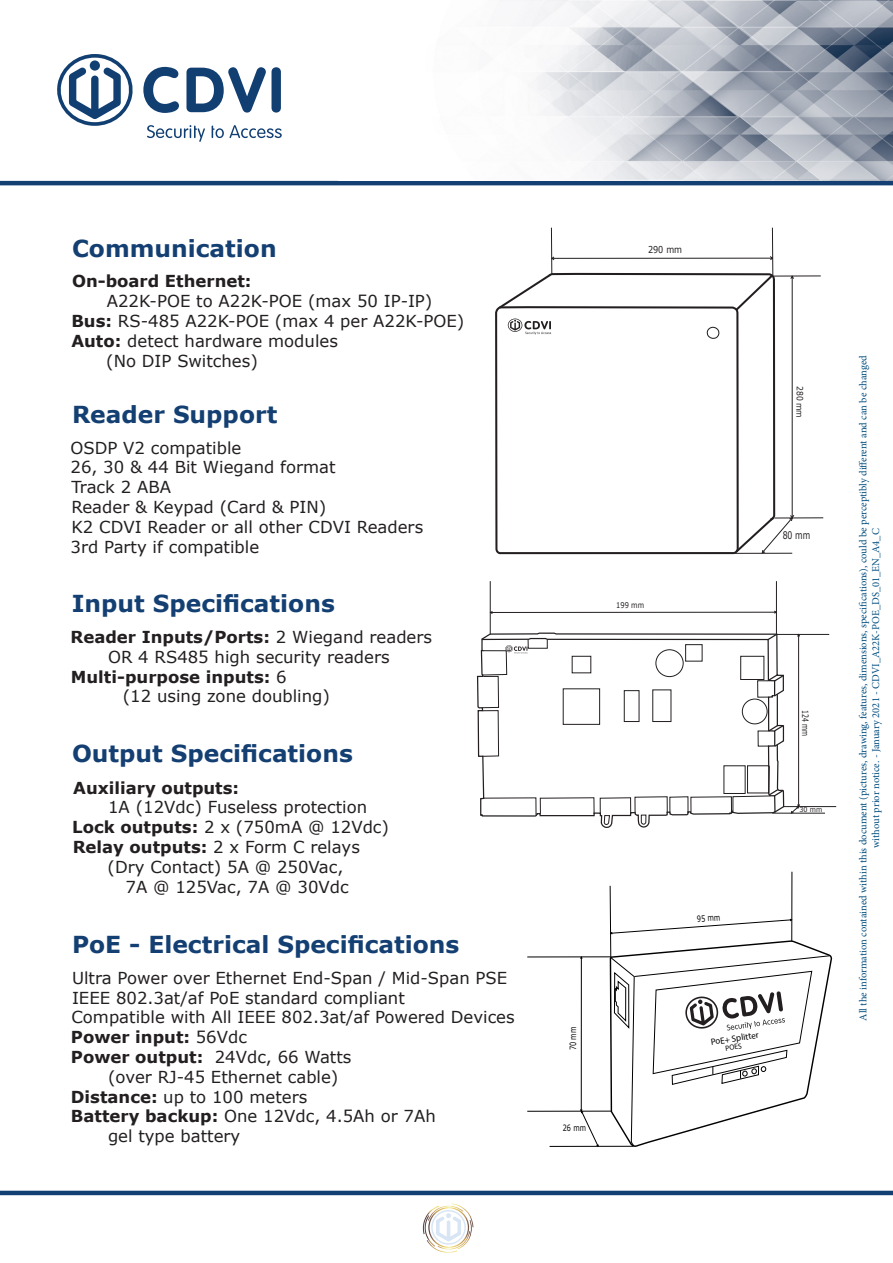
<style>
.page{position:relative;width:893px;height:1263px;background:#fff}
.page>*{position:absolute;margin:0;border:0;box-sizing:border-box;transform-origin:0 0}
.t1{font:700 23.4px "Verdana";color:#143f72}
.t2{font:16.5px "Verdana";color:#231f20}
.t3{font:700 16.5px "Verdana";color:#231f20}
.t4{font:10.5px/12.6px "Minion Pro";color:#014d7f;text-align:center}
.t5{font:10.5px "Verdana";color:#231f20;scale:.74 1}
.t6{font:9.45px "Verdana";color:#231f20;scale:.85 1}
.t7{font:9px "Myriad Pro";color:#000}
.t8{font:8.85px "Verdana";color:#231f20;scale:.7 1}
.t9{font:8.7px "Verdana";letter-spacing:-.01em;color:#000;scale:.75 1}
.t10{font:8.55px "Verdana";color:#231f20;scale:.89 1}
.t11{font:7.95px "Verdana";color:#231f20;scale:.83 1}
.t12{font:7.5px "Myriad Pro";color:#000}
.t13{font:6.9px "Verdana";color:#231f20;scale:.93 1}
.s1{font-weight:700}
.s2{font-weight:400}
</style>
<div class="page">
<hr style="left:0;top:1191px;width:893px;height:4px;background:#143f72">
<svg style="left:57px;top:54px;width:76px;height:72px"></svg>
<svg style="left:147px;top:125px;width:58px;height:17px"></svg>
<svg style="left:212px;top:125px;width:70px;height:13px"></svg>
<svg style="left:143px;top:67px;width:36px;height:46px"></svg>
<svg style="left:186px;top:67px;width:80px;height:46px"></svg>
<div style="left:272px;top:67px;width:9px;height:46px;background:#113f71;border-radius:5px"></div>
<hr style="left:0;top:181px;width:893px;height:4px;background:#143f72">
<svg style="left:480px;top:632px;width:305px;height:196px"></svg>
<hr style="left:490px;top:581px;width:1px;height:53px;background:#231f20">
<hr style="left:776px;top:581px;width:1px;height:53px;background:#231f20">
<hr style="left:776px;top:634px;width:53px;height:1px;background:#231f20">
<hr style="left:783px;top:806px;width:53px;height:1px;background:#231f20">
<hr style="left:772px;top:813px;width:53px;height:1px;background:#231f20">
<hr style="left:490px;top:612px;width:286px;height:1px;background:#231f20">
<hr style="left:798px;top:634px;width:1px;height:172px;background:#231f20">
<svg style="left:791px;top:804px;width:9px;height:9px"></svg>
<svg style="left:495px;top:308px;width:239px;height:247px"></svg>
<svg style="left:546px;top:313px;width:230px;height:209px"></svg>
<svg style="left:706px;top:326px;width:15px;height:15px"></svg>
<hr style="left:792px;top:276px;width:1px;height:242px;background:#231f20">
<svg style="left:497px;top:227px;width:324px;height:86px"></svg>
<svg style="left:734px;top:514px;width:89px;height:40px"></svg>
<svg style="left:507px;top:319px;width:44px;height:16px"></svg>
<img style="left:522px;top:0;width:371px;height:181px">
<svg style="left:527px;top:871px;width:303px;height:276px"></svg>
<svg style="left:423px;top:1203px;width:50px;height:50px"></svg>
<p class="t1" style="left:72px;top:233px;width:206px">Communication</p>
<p class="t3" style="left:72px;top:271px;width:181px">On-board Ethernet:</p>
<p class="t2" style="left:107px;top:291px;width:327px">A22K-POE to A22K-POE (max 50 IP-IP)</p>
<p class="t2" style="left:71px;top:310px;width:394px"><span class="s1">Bus:</span> RS-485 A22K-POE (max 4 per A22K-POE)</p>
<p class="t2" style="left:71px;top:330px;width:268px"><span class="s1">Auto:</span> detect hardware modules</p>
<p class="t2" style="left:106px;top:350px;width:153px">(No DIP Switches)</p>
<p class="t1" style="left:72px;top:399px;width:207px">Reader Support</p>
<p class="t2" style="left:70px;top:437px;width:172px">OSDP V2 compatible</p>
<p class="t2" style="left:70px;top:457px;width:267px">26, 30 &amp; 44 Bit Wiegand format</p>
<p class="t2" style="left:71px;top:477px;width:101px">Track 2 ABA</p>
<p class="t2" style="left:71px;top:496px;width:256px">Reader &amp; Keypad (Card &amp; PIN)</p>
<p class="t2" style="left:71px;top:516px;width:353px">K2 CDVI Reader or all other CDVI Readers</p>
<p class="t2" style="left:70px;top:536px;width:190px">3rd Party if compatible</p>
<p class="t1" style="left:72px;top:589px;width:265px">Input Specifications</p>
<p class="t3" style="left:70px;top:626px;width:363px">Reader Inputs/Ports: <span class="s2">2 Wiegand readers</span></p>
<p class="t2" style="left:108px;top:646px;width:283px">OR 4 RS485 high security readers</p>
<p class="t3" style="left:71px;top:666px;width:217px">Multi-purpose inputs: <span class="s2">6</span></p>
<p class="t2" style="left:123px;top:686px;width:209px">(12 using zone doubling)</p>
<p class="t1" style="left:72px;top:739px;width:282px">Output Specifications</p>
<p class="t3" style="left:73px;top:777px;width:167px">Auxiliary outputs:</p>
<p class="t2" style="left:108px;top:797px;width:261px">1A (12Vdc) Fuseless protection</p>
<p class="t2" style="left:72px;top:817px;width:318px"><span class="s1">Lock outputs:</span> 2 x (750mA @ 12Vdc)</p>
<p class="t3" style="left:73px;top:836px;width:289px">Relay outputs: <span class="s2">2 x Form C relays</span></p>
<p class="t2" style="left:108px;top:856px;width:237px">(Dry Contact) 5A @ 250Vac,</p>
<p class="t2" style="left:126px;top:876px;width:225px">7A @ 125Vac, 7A @ 30Vdc</p>
<p class="t1" style="left:72px;top:929px;width:389px">PoE - Electrical Specifications</p>
<p class="t2" style="left:72px;top:967px;width:437px">Ultra Power over Ethernet End-Span / Mid-Span PSE</p>
<p class="t2" style="left:72px;top:987px;width:334px">IEEE 802.3at/af PoE standard compliant</p>
<p class="t2" style="left:71px;top:1007px;width:445px">Compatible with All IEEE 802.3at/af Powered Devices</p>
<p class="t3" style="left:71px;top:1026px;width:178px">Power input: <span class="s2">56Vdc</span></p>
<p class="t2" style="left:71px;top:1046px;width:282px"><span class="s1">Power output:</span> 24Vdc, 66 Watts</p>
<p class="t2" style="left:108px;top:1066px;width:232px">(over RJ-45 Ethernet cable)</p>
<p class="t2" style="left:71px;top:1086px;width:238px"><span class="s1">Distance:</span> up to 100 meters</p>
<p class="t2" style="left:71px;top:1106px;width:366px"><span class="s1">Battery backup:</span> One 12Vdc, 4.5Ah or 7Ah</p>
<p class="t2" style="left:108px;top:1126px;width:134px">gel type battery</p>
<p class="t6" style="left:648px;top:243px;width:42px">290 mm</p>
<p class="t11" style="left:616px;top:600px;width:35px">199 mm</p>
<p class="t9" style="left:567px;top:1050px;width:33px;rotate:-90deg">70 mm</p>
<p class="t9" style="left:563px;top:1122px;width:33px">26 mm</p>
<p class="t10" style="left:805px;top:386px;width:38px;rotate:90deg">280 mm</p>
<p class="t5" style="left:783px;top:529px;width:39px">80 mm</p>
<p class="t9" style="left:697px;top:913px;width:32px;rotate:-4deg">95 mm</p>
<p class="t8" style="left:811px;top:710px;width:39px;rotate:90deg">124 mm</p>
<p class="t13" style="left:799px;top:805px;width:26px">30 mm</p>
<p class="t7" style="left:710px;top:1036px;width:50px;rotate:-9deg">PoE+ Splitter</p>
<p class="t12" style="left:725px;top:1044px;width:18px;rotate:-9deg">POES</p>
<p class="t4" style="left:857px;top:1021px;width:667px;rotate:-90deg">All the information contained within this document (pictures, drawing, features, dimensions, specifications), could be perceptibly different and can be changed without prior notice. - January 2021 - CDVI_A22K-POE_DS_01_EN_A4_C</p>
</div>
